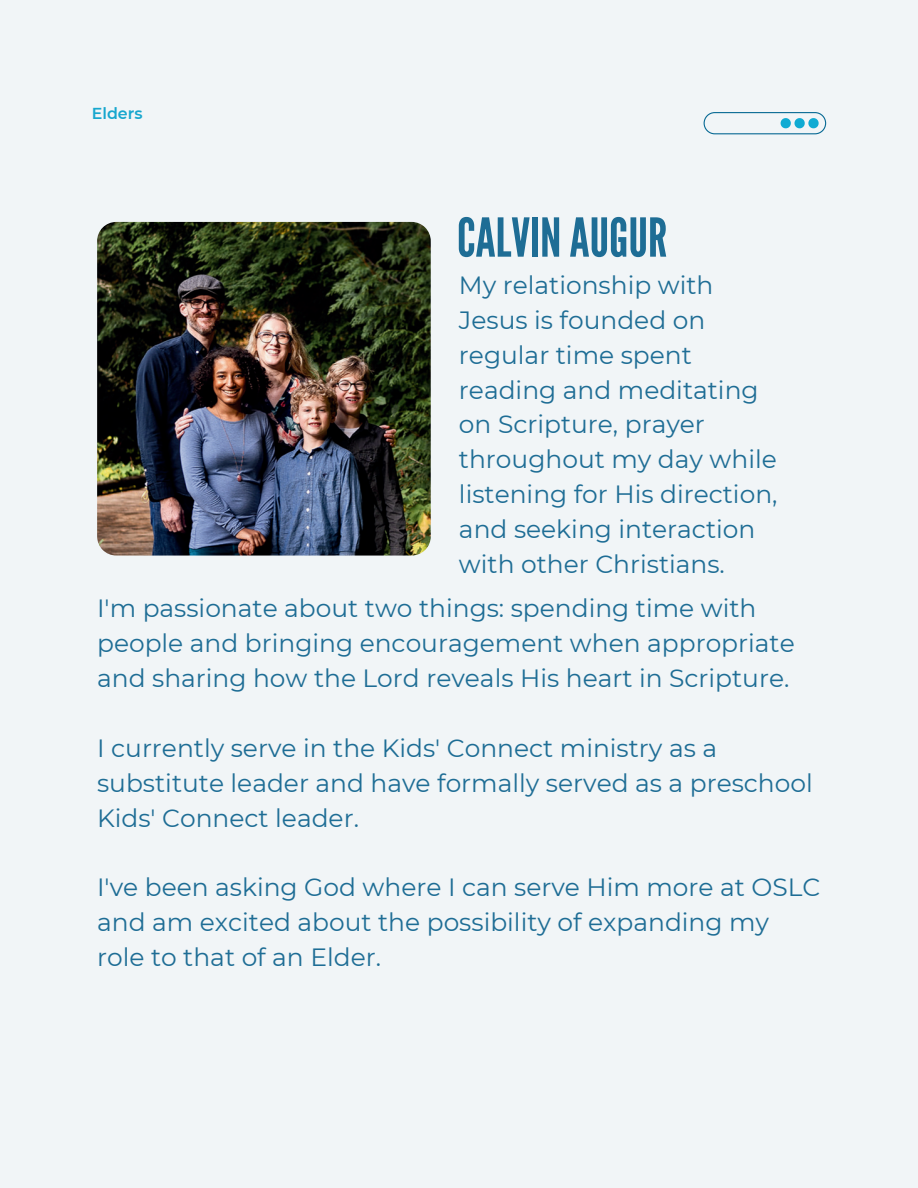
<style>
.page{position:relative;width:918px;height:1188px;background:#f1f5f7}
.page>*{position:absolute;margin:0;border:0;box-sizing:border-box;transform-origin:0 0}
.t1{font:53.55px "League Gothic";color:#1e6d95}
.t2{font:24.9px/34.8px "Montserrat";color:#1e6d95}
.t3{font:600 15.9px "Montserrat";color:#17a7ce}
</style>
<div class="page">
<svg style="left:704px;top:112px;width:122px;height:22px"></svg>
<img style="left:97px;top:222px;width:334px;height:334px">
<p class="t3" style="left:92px;top:102px;width:52px">Elders</p>
<h1 class="t1" style="left:457px;top:206px;width:212px">CALVIN AUGUR</h1>
<p class="t2" style="left:459px;top:267px;width:320px">My relationship with<br>Jesus is founded on regular time spent reading and meditating on Scripture, prayer throughout my day while listening for His direction, and seeking interaction with other Christians.</p>
<p class="t2" style="left:97px;top:590px;width:699px">I'm passionate about two things: spending time with people and bringing encouragement when appropriate and sharing how the Lord reveals His heart in Scripture.</p>
<p class="t2" style="left:97px;top:730px;width:717px">I currently serve in the Kids' Connect ministry as a substitute leader and have formally served as a preschool<br>Kids' Connect leader.</p>
<p class="t2" style="left:97px;top:869px;width:725px">I've been asking God where I can serve Him more at OSLC and am excited about the possibility of expanding my role to that of an Elder.</p>
</div>
